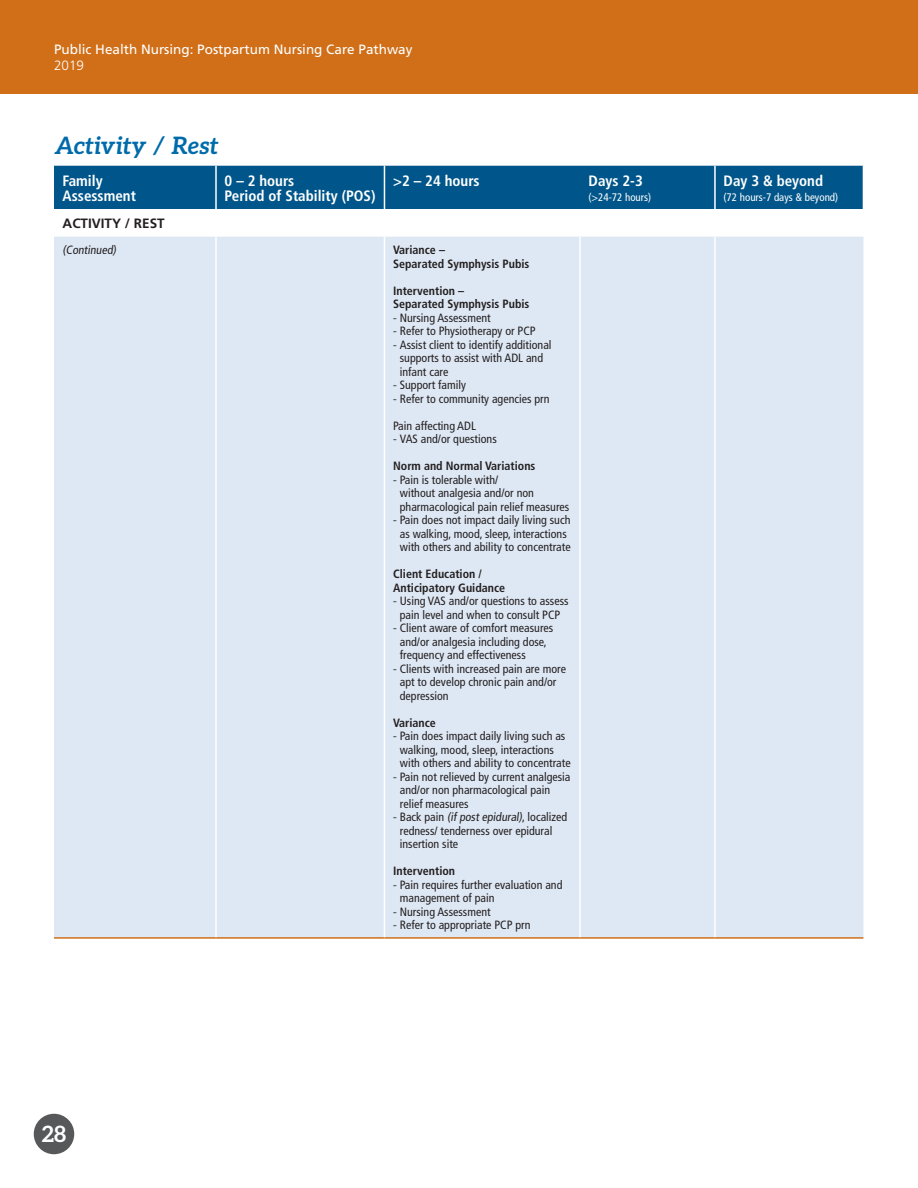
<style>
.page{position:relative;width:918px;height:1188px;background:#fff}
.page>*{position:absolute;margin:0;border:0;box-sizing:border-box;transform-origin:0 0}
.title_sub1_H2{font:italic 700 24px "Aleo";color:#006baa}
.t1{font:700 22.5px "Aleo";color:#fff}
.table_title_cond{font:700 condensed 15px/15px "Frutiger LT Std";color:#fff}
.t2{font:13.5px "Frutiger LT Std";color:#fff}
.table_txt{font:700 13.5px "Frutiger LT Std";color:#231f20}
.t3{font:300 13.5px "Frutiger LT Std";color:#fff}
.table_txt_cond_8{font:condensed 12px/13.5px "Frutiger LT Std";color:#231f20}
.table_txt_cond_8_bol{font:700 condensed 12px/13.5px "Frutiger LT Std";color:#231f20}
.table_title_cond-2{font:condensed 10.95px "Frutiger LT Std";color:#fff}
.s1{font-family:"Myriad Pro";font-stretch:normal}
</style>
<div class="page">
<div style="left:54px;top:166px;width:809px;height:43px;background:#00568a"></div>
<div style="left:54px;top:237px;width:809px;height:700px;background:#dee8f4"></div>
<hr style="left:384px;top:166px;width:1px;height:43px;background:#fff">
<hr style="left:714px;top:166px;width:2px;height:43px;background:#fff">
<hr style="left:215px;top:166px;width:2px;height:43px;background:#fff">
<hr style="left:54px;top:937px;width:162px;height:2px;background:#d06f18">
<hr style="left:216px;top:937px;width:168px;height:2px;background:#d06f18">
<hr style="left:384px;top:937px;width:196px;height:2px;background:#d06f18">
<hr style="left:580px;top:937px;width:135px;height:2px;background:#d06f18">
<hr style="left:715px;top:937px;width:148px;height:2px;background:#d06f18">
<hr style="left:215px;top:237px;width:2px;height:700px;background:#fff">
<hr style="left:384px;top:237px;width:1px;height:700px;background:#fff">
<hr style="left:579px;top:237px;width:2px;height:700px;background:#fff">
<hr style="left:714px;top:237px;width:2px;height:700px;background:#fff">
<div style="left:0;top:0;width:918px;height:94px;background:#d06f18"></div>
<div style="left:34px;top:1114px;width:40px;height:40px;background:#57585a;border-radius:50%"></div>
<p class="t2" style="left:54px;top:42px;width:360px">Public Health Nursing: Postpartum Nursing Care Pathway</p>
<p class="t3" style="left:54px;top:58px;width:32px">2019</p>
<h2 class="title_sub1_H2" style="left:54px;top:132px;width:166px">Activity / Rest</h2>
<p class="table_title_cond" style="left:63px;top:173px;width:42px">Family</p>
<p class="table_title_cond" style="left:63px;top:188px;width:75px">Assessment</p>
<p class="table_title_cond" style="left:225px;top:173px;width:152px">0 – 2 hours<br>Period of Stability (POS)</p>
<p class="table_title_cond" style="left:393px;top:173px;width:88px">&gt;2 – 24 hours</p>
<p class="table_title_cond" style="left:589px;top:173px;width:56px">Days 2-3</p>
<p class="table_title_cond-2" style="left:589px;top:190px;width:64px">(&gt;24-72 hours)</p>
<p class="table_txt" style="left:63px;top:215px;width:104px">ACTIVITY / REST</p>
<p class="table_txt_cond_8" style="left:63px;top:243px;width:57px">(Continued)</p>
<p class="table_txt_cond_8_bol" style="left:393px;top:243px;width:138px">Variance –<br>Separated Symphysis Pubis</p>
<p class="table_txt_cond_8_bol" style="left:393px;top:284px;width:138px">Intervention –<br>Separated Symphysis Pubis</p>
<p class="table_txt_cond_8" style="left:393px;top:311px;width:99px"><span class="s1">-</span> Nursing Assessment</p>
<p class="table_txt_cond_8" style="left:393px;top:324px;width:144px"><span class="s1">-</span> Refer to Physiotherapy or PCP</p>
<p class="table_txt_cond_8" style="left:400px;top:338px;width:153px;text-indent:-7px"><span class="s1">-</span> Assist client to identify additional supports to assist with ADL and infant care</p>
<p class="table_txt_cond_8" style="left:393px;top:378px;width:74px"><span class="s1">-</span> Support family</p>
<p class="table_txt_cond_8" style="left:393px;top:392px;width:158px"><span class="s1">-</span> Refer to community agencies prn</p>
<p class="table_txt_cond_8" style="left:393px;top:419px;width:84px">Pain affecting ADL</p>
<p class="table_txt_cond_8" style="left:393px;top:432px;width:105px"><span class="s1">-</span> VAS and/or questions</p>
<p class="table_txt_cond_8_bol" style="left:393px;top:459px;width:144px">Norm and Normal Variations</p>
<p class="table_txt_cond_8" style="left:400px;top:473px;width:171px;text-indent:-7px"><span class="s1">-</span> Pain is tolerable with/<br>without analgesia and/or non pharmacological pain relief measures</p>
<p class="table_txt_cond_8" style="left:393px;top:513px;width:179px;text-align:center"><span class="s1">-</span> Pain does not impact daily living such as walking, mood, sleep, interactions with others and ability to concentrate</p>
<p class="table_txt_cond_8_bol" style="left:393px;top:567px;width:114px">Client Education /<br>Anticipatory Guidance</p>
<p class="table_txt_cond_8" style="left:393px;top:594px;width:177px;text-align:center"><span class="s1">-</span> Using VAS and/or questions to assess pain level and when to consult PCP</p>
<p class="table_txt_cond_8" style="left:400px;top:621px;width:155px;text-indent:-7px"><span class="s1">-</span> Client aware of comfort measures and/or analgesia including dose, frequency and effectiveness</p>
<p class="table_txt_cond_8" style="left:400px;top:662px;width:168px;text-indent:-7px"><span class="s1">-</span> Clients with increased pain are more apt to develop chronic pain and/or depression</p>
<p class="table_txt_cond_8_bol" style="left:393px;top:716px;width:44px">Variance</p>
<p class="table_txt_cond_8" style="left:400px;top:729px;width:172px;text-indent:-7px"><span class="s1">-</span> Pain does impact daily living such as walking, mood, sleep, interactions with others and ability to concentrate</p>
<p class="table_txt_cond_8" style="left:400px;top:770px;width:172px;text-indent:-7px"><span class="s1">-</span> Pain not relieved by current analgesia and/or non pharmacological pain relief measures</p>
<p class="table_txt_cond_8" style="left:400px;top:810px;width:169px;text-indent:-7px"><span class="s1">-</span> Back pain (if post epidural), localized redness/ tenderness over epidural insertion site</p>
<p class="table_txt_cond_8_bol" style="left:393px;top:864px;width:64px">Intervention</p>
<p class="table_txt_cond_8" style="left:400px;top:878px;width:164px;text-indent:-7px"><span class="s1">-</span> Pain requires further evaluation and management of pain</p>
<p class="table_txt_cond_8" style="left:393px;top:905px;width:99px"><span class="s1">-</span> Nursing Assessment</p>
<p class="table_txt_cond_8" style="left:393px;top:918px;width:139px"><span class="s1">-</span> Refer to appropriate PCP prn</p>
<p class="table_title_cond" style="left:724px;top:173px;width:101px">Day 3 &amp; beyond</p>
<p class="table_title_cond-2" style="left:724px;top:190px;width:116px">(72 hours-7 days &amp; beyond)</p>
<h2 class="t1" style="left:42px;top:1120px;width:26px">28</h2>
</div>
